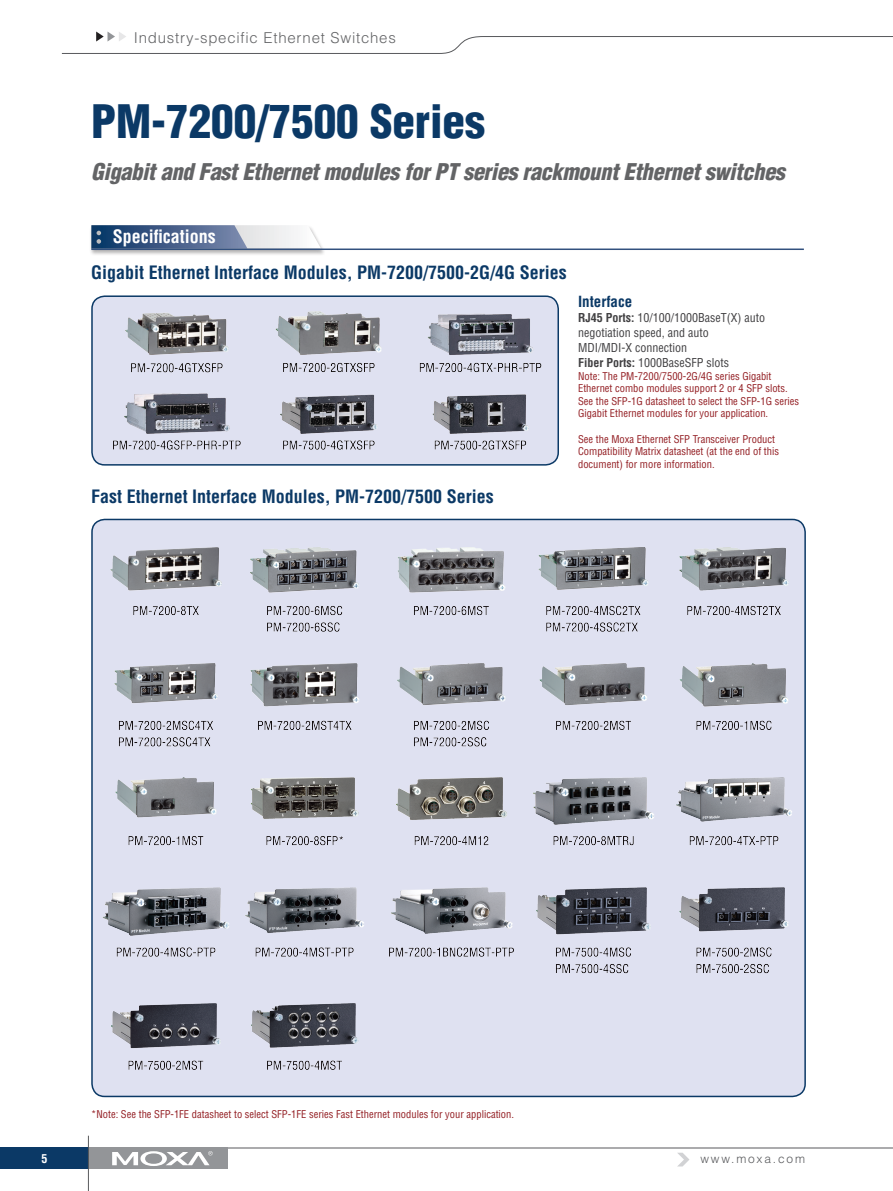
<style>
.page{position:relative;width:893px;height:1191px;background:#fff}
.page>*{position:absolute;margin:0;border:0;box-sizing:border-box;transform-origin:0 0}
.t1{font:900 condensed 45px "Helvetica";color:#0b3966}
.t2{font:italic 900 condensed 22.5px "Helvetica";letter-spacing:-.015em;color:#636466}
.t3{font:700 condensed 18px "Helvetica";color:#0b3966}
.t4{font:700 condensed 18px "Helvetica";color:#fff}
.t5{font:300 15px "Helvetica";letter-spacing:.05em;color:#636466}
.t6{font:700 condensed 15px "Helvetica";color:#0b3966}
.t7{font:condensed 12px/15px "Helvetica";color:#414042}
.t8{font:300 12px "Helvetica";letter-spacing:.15em;color:#58595c}
.t9{font:700 condensed 12px "Helvetica";color:#fff}
.t10{font:condensed 10.5px/12.6px "Helvetica";color:#931e23}
.s1{font-weight:700}
</style>
<div class="page">
<svg style="left:61px;top:32px;width:832px;height:22px"></svg>
<hr style="left:0;top:1147px;width:893px;height:1px;background:#58595c">
<div style="left:0;top:1147px;width:90px;height:22px;background:#0b3966"></div>
<div style="left:90px;top:1147px;width:138px;height:22px;background:#939598"></div>
<svg style="left:112px;top:1151px;width:101px;height:15px"></svg>
<hr style="left:88px;top:1135px;width:1px;height:56px;background:#5a5b5d">
<svg style="left:678px;top:1152px;width:11px;height:14px"></svg>
<div style="left:92px;top:296px;width:466px;height:169px;background:#dfe1f1;border-radius:13px"></div>
<div style="left:91px;top:295px;width:468px;height:170px;border:2px solid #0b3966;border-radius:13px"></div>
<div style="left:92px;top:519px;width:713px;height:577px;background:#dfe1f1;border-radius:13px"></div>
<div style="left:89px;top:225px;width:237px;height:31px;background:#221f20;opacity:.35"></div>
<svg style="left:91px;top:225px;width:230px;height:23px"></svg>
<hr style="left:91px;top:248px;width:713px;height:2px;background:#32507e">
<img style="left:113px;top:311px;width:429px;height:139px">
<img style="left:102px;top:547px;width:690px;height:523px">
<h3 class="t5" style="left:134px;top:29px;width:263px">Industry-specific Ethernet Switches</h3>
<h1 class="t1" style="left:91px;top:94px;width:395px">PM-7200/7500 Series</h1>
<h2 class="t2" style="left:91px;top:157px;width:695px">Gigabit and Fast Ethernet modules for PT series rackmount Ethernet switches</h2>
<h3 class="t4" style="left:113px;top:226px;width:104px">Specifications</h3>
<h3 class="t3" style="left:91px;top:262px;width:477px">Gigabit Ethernet Interface Modules, PM-7200/7500-2G/4G Series</h3>
<h3 class="t3" style="left:91px;top:485px;width:404px">Fast Ethernet Interface Modules, PM-7200/7500 Series</h3>
<h3 class="t6" style="left:578px;top:292px;width:56px">Interface</h3>
<p class="t7" style="left:578px;top:310px;width:188px"><span class="s1">RJ45 Ports:</span> 10/100/1000BaseT(X) auto negotiation speed, and auto<br>MDI/MDI-X connection<br><span class="s1">Fiber Ports:</span> 1000BaseSFP slots</p>
<p class="t10" style="left:578px;top:369px;width:223px">Note: The PM-7200/7500-2G/4G series Gigabit Ethernet combo modules support 2 or 4 SFP slots.<br>See the SFP-1G datasheet to select the SFP-1G series Gigabit Ethernet modules for your application.</p>
<p class="t10" style="left:578px;top:432px;width:202px">See the Moxa Ethernet SFP Transceiver Product<br>Compatibility Matrix datasheet (at the end of this document) for more information.</p>
<p class="t10" style="left:91px;top:1107px;width:424px">*Note: See the SFP-1FE datasheet to select SFP-1FE series Fast Ethernet modules for your application.</p>
<p class="t9" style="left:41px;top:1151px;width:7px">5</p>
<p class="t8" style="left:700px;top:1151px;width:106px">www.moxa.com</p>
</div>
